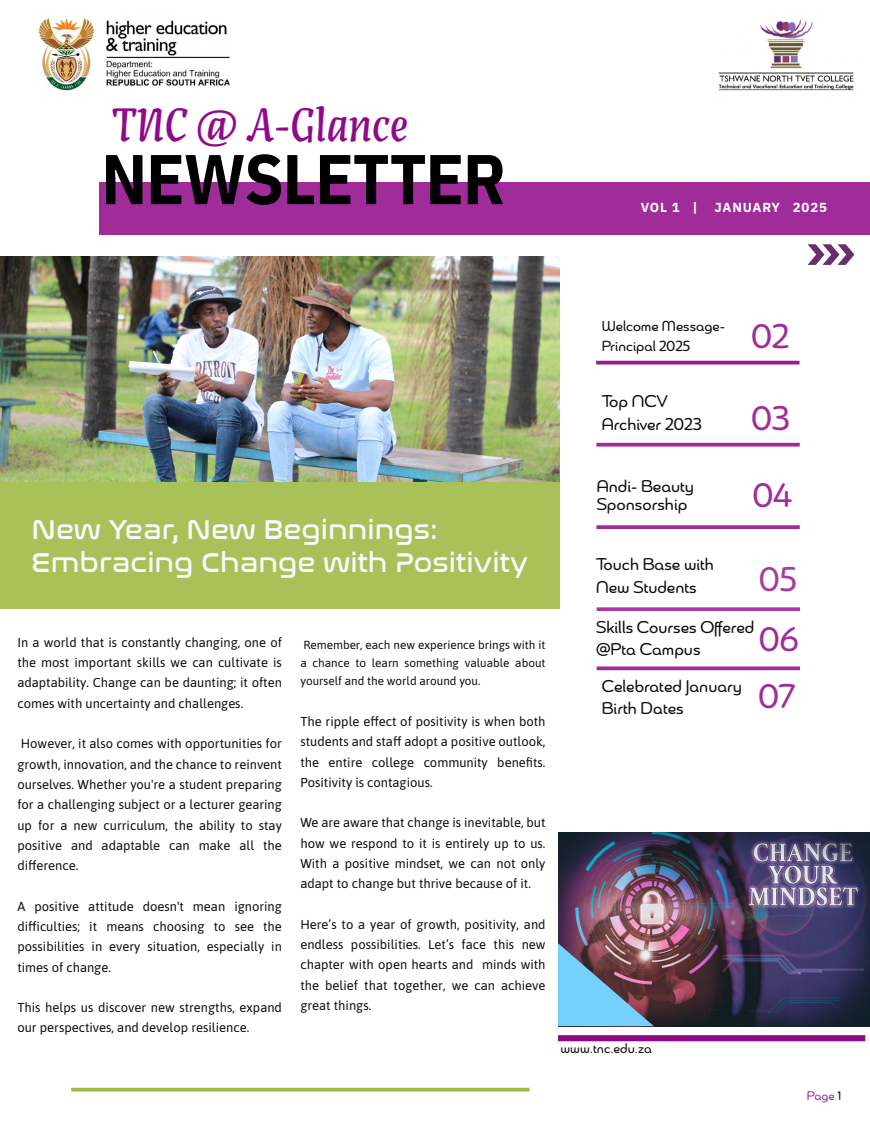
<style>
.page{position:relative;width:870px;height:1125px;background:#fff}
.page>*{position:absolute;margin:0;border:0;box-sizing:border-box;transform-origin:0 0}
.t1{font:700 70.38px "IBM Plex Sans Cond";letter-spacing:-.015em;color:#000}
.t2{font:46.12px "Artigo Display";color:#910989}
.t3{font:34.12px/57.1px "Chennai";color:#a02c9a}
.t4{font:34.12px "Chennai";color:#a63ba1}
.t5{font:27.88px/32.8px "Nasalization Rg";color:#f6fbfd}
.t6{font:17px/22.8px "Chennai";color:#0d0c0a}
.t7{font:14.5px/19.4px "Chennai";color:#0d0c0a}
.t8{font:13.5px "Chennai";color:#0d0c0a}
.t9{font:700 13.12px "IBM Plex Sans";letter-spacing:.065em;color:#fff}
.t10{font:13px/20.2px "Asap";color:#0d0c0a;text-align:justify}
.t11{font:12.5px "Chennai";color:#a02c9a}
.t12{font:11.75px/18.4px "Asap";color:#0d0c0a;text-align:justify}
.s1{color:#0d0c0a}
</style>
<div class="page">
<img style="left:0;top:256px;width:559px;height:226px">
<div style="left:0;top:482px;width:559px;height:126px;background:#a9c159"></div>
<svg style="left:71px;top:1088px;width:458px;height:4px;background:#aac25b"></svg>
<hr style="left:596px;top:361px;width:203px;height:3px;background:#991b91">
<svg style="left:596px;top:525px;width:203px;height:4px"></svg>
<svg style="left:596px;top:443px;width:203px;height:4px"></svg>
<svg style="left:596px;top:607px;width:203px;height:4px"></svg>
<svg style="left:596px;top:666px;width:203px;height:4px"></svg>
<img style="left:558px;top:832px;width:311px;height:194px">
<svg style="left:807px;top:244px;width:47px;height:21px"></svg>
<img style="left:558px;top:943px;width:95px;height:83px">
<img style="left:38px;top:18px;width:192px;height:73px">
<div style="left:99px;top:182px;width:770px;height:52px;background:#a02c9a"></div>
<img style="left:718px;top:19px;width:136px;height:72px">
<div style="left:557px;top:1035px;width:307px;height:6px;background:#8f0987"></div>
<h2 class="t2" style="left:111px;top:95px;width:298px">TNC @ A-Glance</h2>
<h1 class="t1" style="left:101px;top:123px;width:406px">NEWSLETTER</h1>
<p class="t9" style="left:640px;top:197px;width:58px">VOL 1 |</p>
<p class="t9" style="left:714px;top:197px;width:114px">JANUARY 2025</p>
<p class="t7" style="left:601px;top:317px;width:125px">Welcome Message-<br>Principal 2025</p>
<h3 class="t3" style="left:751px;top:308px;width:40px">02</h3>
<h3 class="t6" style="left:601px;top:390px;width:101px">Top NCV<br>Archiver 2023</h3>
<h3 class="t3" style="left:751px;top:391px;width:40px">03</h3>
<h3 class="t5" style="left:32px;top:509px;width:498px">New Year, New Beginnings:<br>Embracing Change with Positivity</h3>
<p class="t10" style="left:17px;top:632px;width:266px">In a world that is constantly changing, one of the most important skills we can cultivate is adaptability. Change can be daunting; it often comes with uncertainty and challenges.</p>
<p class="t10" style="left:17px;top:733px;width:266px">However, it also comes with opportunities for growth, innovation, and the chance to reinvent ourselves. Whether you're a student preparing for a challenging subject or a lecturer gearing up for a new curriculum, the ability to stay positive and adaptable can make all the difference.</p>
<p class="t10" style="left:17px;top:895px;width:266px">A positive attitude doesn't mean ignoring difficulties; it means choosing to see the possibilities in every situation, especially in times of change.</p>
<p class="t10" style="left:17px;top:997px;width:266px">This helps us discover new strengths, expand our perspectives, and develop resilience.</p>
<p class="t12" style="left:300px;top:635px;width:246px">Remember, each new experience brings with it a chance to learn something valuable about yourself and the world around you.</p>
<p class="t10" style="left:300px;top:711px;width:246px">The ripple effect of positivity is when both students and staff adopt a positive outlook, the entire college community benefits.<br>Positivity is contagious.</p>
<p class="t10" style="left:300px;top:812px;width:246px">We are aware that change is inevitable, but how we respond to it is entirely up to us.<br>With a positive mindset, we can not only adapt to change but thrive because of it.</p>
<p class="t10" style="left:300px;top:913px;width:246px">Here’s to a year of growth, positivity, and endless possibilities. Let’s face this new chapter with open hearts and minds with the belief that together, we can achieve great things.</p>
<h3 class="t6" style="left:596px;top:478px;width:99px;line-height:17.8px">Andi- Beauty<br>Sponsorship</h3>
<h3 class="t3" style="left:752px;top:468px;width:41px">04</h3>
<h3 class="t6" style="left:596px;top:553px;width:119px">Touch Base with<br>New Students</h3>
<h3 class="t6" style="left:596px;top:616px;width:160px">Skills Courses Offered @Pta Campus</h3>
<h3 class="t6" style="left:601px;top:675px;width:142px">Celebrated January<br>Birth Dates</h3>
<h3 class="t4" style="left:759px;top:558px;width:40px">05</h3>
<h3 class="t3" style="left:758px;top:611px;width:42px">06<br>07</h3>
<p class="t8" style="left:560px;top:1040px;width:93px">www.tnc.edu.za</p>
<p class="t11" style="left:806px;top:1088px;width:35px">Page <span class="s1">1</span></p>
</div>
